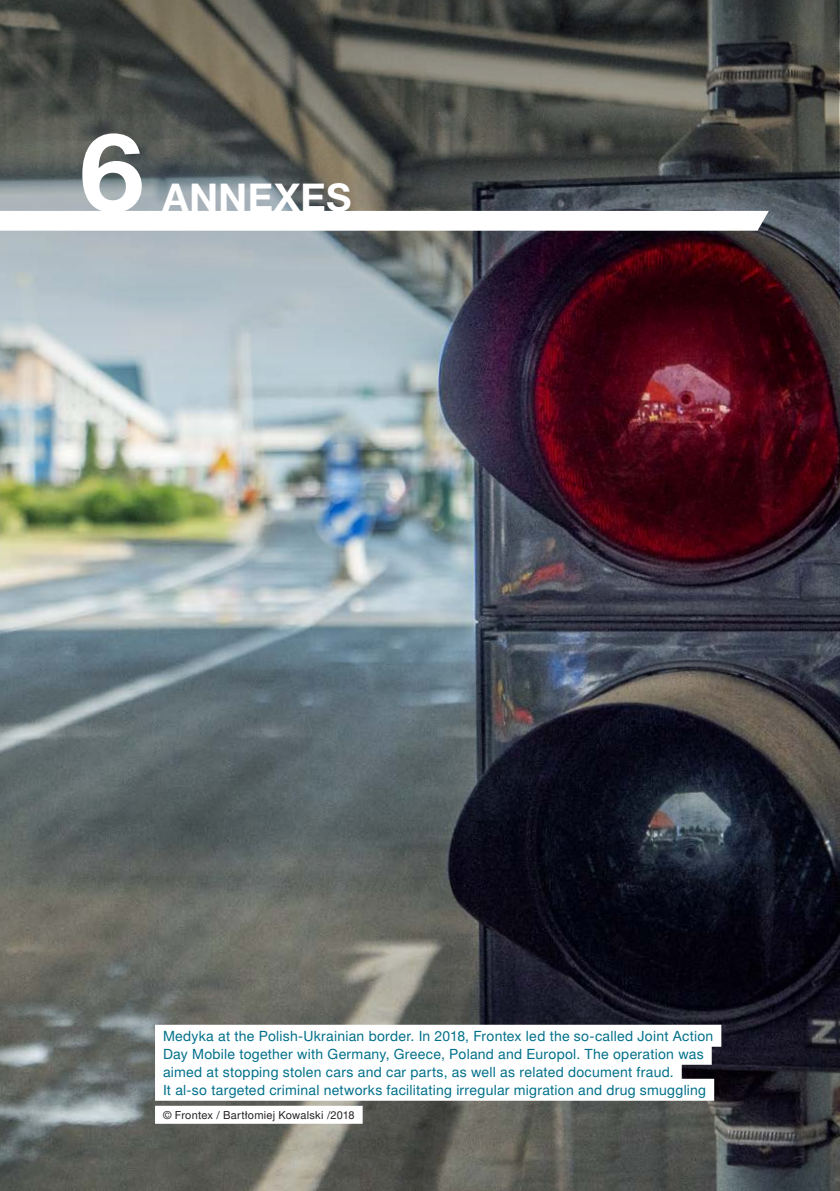
<style>
.page{position:relative;width:840px;height:1191px;background:#fff}
.page>*{position:absolute;margin:0;border:0;box-sizing:border-box;transform-origin:0 0}
.t1{font:700 108px "Switzer EFN";color:#fff}
.t2{font:700 38px "Switzer EFN";color:#fff}
.t3{font:14px/18px "Switzer EFN";letter-spacing:.015em;color:#01708a}
.t4{font:11px "Switzer EFN";letter-spacing:.02em;color:#231f20}
</style>
<div class="page">
<img style="left:0;top:0;width:839px;height:1191px">
<svg style="left:0;top:0;width:838px;height:391px"></svg>
<svg style="left:0;top:211px;width:768px;height:20px"></svg>
<div style="left:155px;top:1024px;width:566px;height:22px;background:#fff"></div>
<div style="left:155px;top:1042px;width:556px;height:22px;background:#fff"></div>
<div style="left:155px;top:1060px;width:526px;height:22px;background:#fff"></div>
<div style="left:155px;top:1078px;width:558px;height:22px;background:#fff"></div>
<div style="left:155px;top:1105px;width:207px;height:18px;background:#fff"></div>
<h1 class="t1" style="left:78px;top:109px;width:69px">6</h1>
<h2 class="t2" style="left:162px;top:175px;width:191px">ANNEXES</h2>
<p class="t3" style="left:163px;top:1026px;width:551px">Medyka at the Polish-Ukrainian border. In 2018, Frontex led the so-called Joint Action Day Mobile together with Germany, Greece, Poland and Europol. The operation was aimed at stopping stolen cars and car parts, as well as related document fraud.<br>It al-so targeted criminal networks facilitating irregular migration and drug smuggling</p>
<p class="t4" style="left:163px;top:1108px;width:193px">© Frontex / Bartłomiej Kowalski /2018</p>
</div>
